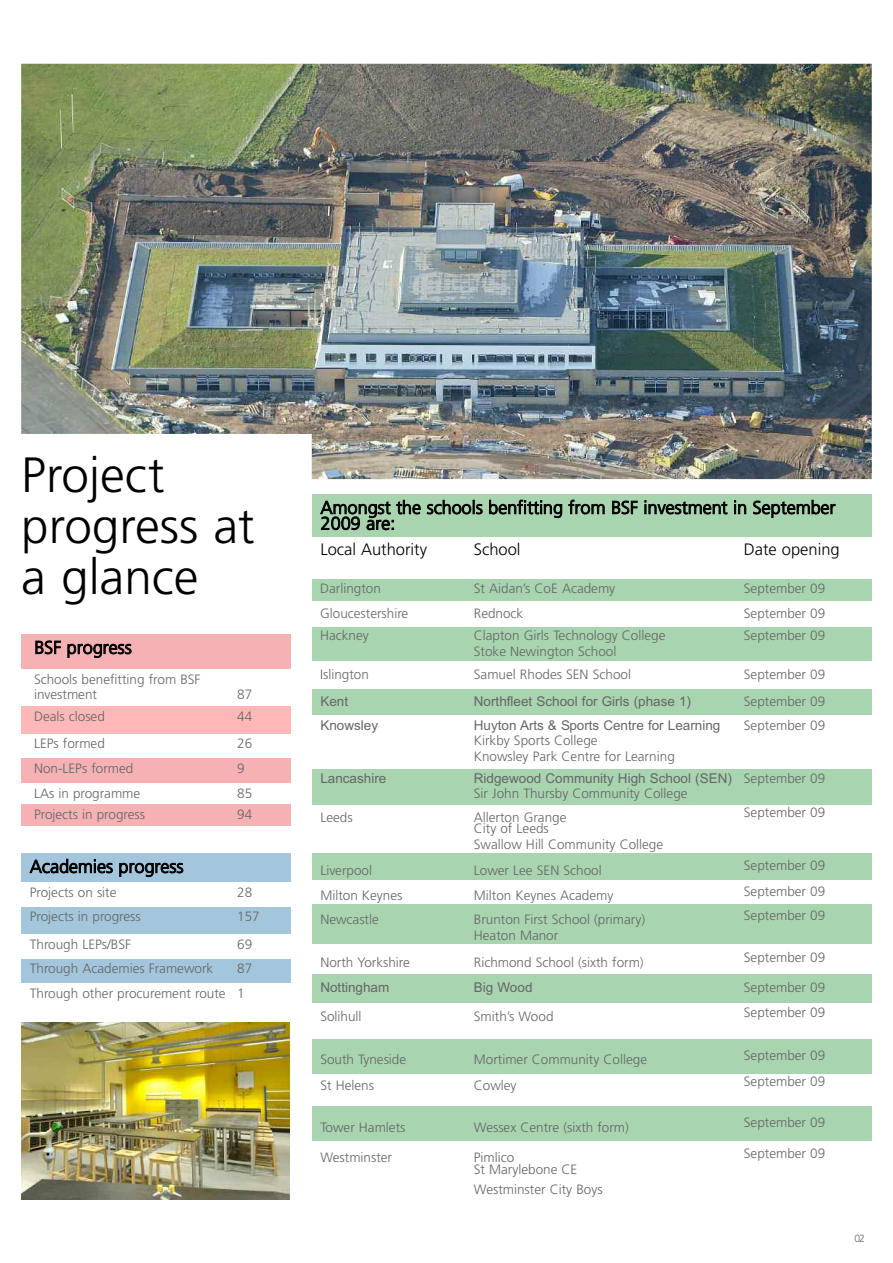
<style>
.page{position:relative;width:893px;height:1263px;background:#fff}
.page>*{position:absolute;margin:0;border:0;box-sizing:border-box;transform-origin:0 0}
.t1{font:300 49.5px/51px "Frutiger LT Com";color:#000}
.t2{font:300 18px/15.8px "Frutiger LT Com";color:#000}
.t3{font:300 16.5px "Frutiger LT Com";color:#000}
.t4{font:300 13.5px/15.8px "Frutiger LT Com";color:#666}
.t5{font:13.5px "Arial";color:#666}
.t6{font:300 10.5px "Frutiger LT Com";color:#666}
.s1{font-family:"Frutiger LT Com";font-weight:300}
</style>
<div class="page">
<img style="left:21px;top:64px;width:851px;height:415px">
<div style="left:21px;top:853px;width:270px;height:29px;background:#a3c6dc"></div>
<div style="left:21px;top:907px;width:270px;height:27px;background:#a3c6dc"></div>
<div style="left:21px;top:959px;width:270px;height:24px;background:#a3c6dc"></div>
<div style="left:21px;top:634px;width:270px;height:35px;background:#f5b1b3"></div>
<div style="left:21px;top:706px;width:270px;height:28px;background:#ffb7b7"></div>
<div style="left:21px;top:758px;width:270px;height:25px;background:#f5b1b3"></div>
<div style="left:21px;top:804px;width:270px;height:22px;background:#f5b1b3"></div>
<div style="left:312px;top:494px;width:560px;height:43px;background:#a8d4b0"></div>
<div style="left:312px;top:579px;width:560px;height:22px;background:#a8d4b0"></div>
<div style="left:312px;top:627px;width:560px;height:34px;background:#a8d4b0"></div>
<div style="left:312px;top:689px;width:560px;height:26px;background:#a8d4b0"></div>
<div style="left:312px;top:769px;width:560px;height:36px;background:#a8d4b0"></div>
<div style="left:312px;top:853px;width:560px;height:27px;background:#a8d4b0"></div>
<div style="left:312px;top:904px;width:560px;height:40px;background:#a8d4b0"></div>
<img style="left:21px;top:1022px;width:268px;height:177px">
<div style="left:312px;top:974px;width:560px;height:30px;background:#a8d4b0"></div>
<div style="left:312px;top:1039px;width:560px;height:35px;background:#a8d4b0"></div>
<div style="left:312px;top:1107px;width:560px;height:34px;background:#a8d4b0"></div>
<h1 class="t1" style="left:21px;top:450px;width:235px">Project progress at a glance</h1>
<h2 class="t2" style="left:34px;top:640px;width:99px">BSF progress</h2>
<p class="t4" style="left:34px;top:671px;width:168px">Schools benefitting from BSF investment</p>
<p class="t4" style="left:237px;top:687px;width:17px">87</p>
<p class="t4" style="left:34px;top:709px;width:72px">Deals closed</p>
<p class="t4" style="left:237px;top:709px;width:17px">44</p>
<p class="t4" style="left:34px;top:736px;width:72px">LEPs formed</p>
<p class="t4" style="left:237px;top:736px;width:17px">26</p>
<p class="t4" style="left:34px;top:760px;width:101px">Non-LEPs formed</p>
<p class="t4" style="left:237px;top:760px;width:9px">9</p>
<p class="t4" style="left:34px;top:785px;width:108px">LAs in programme</p>
<p class="t4" style="left:237px;top:785px;width:17px">85</p>
<p class="t4" style="left:34px;top:807px;width:113px">Projects in progress</p>
<p class="t4" style="left:237px;top:807px;width:17px">94</p>
<h2 class="t2" style="left:30px;top:859px;width:155px">Academies progress</h2>
<p class="t4" style="left:30px;top:884px;width:88px">Projects on site</p>
<p class="t4" style="left:237px;top:884px;width:17px">28</p>
<p class="t4" style="left:30px;top:909px;width:113px">Projects in progress</p>
<p class="t4" style="left:237px;top:909px;width:24px">157</p>
<p class="t4" style="left:30px;top:936px;width:103px">Through LEPs/BSF</p>
<p class="t4" style="left:237px;top:936px;width:17px">69</p>
<p class="t4" style="left:30px;top:961px;width:185px">Through Academies Framework</p>
<p class="t4" style="left:30px;top:956px;width:224px;line-height:24.6px;text-indent:207px">87<br>Through other procurement route 1</p>
<h2 class="t2" style="left:321px;top:500px;width:516px">Amongst the schools benfitting from BSF investment in September<br>2009 are:</h2>
<p class="t3" style="left:320px;top:540px;width:108px">Local Authority</p>
<p class="t3" style="left:474px;top:540px;width:48px">School</p>
<p class="t3" style="left:744px;top:540px;width:97px">Date opening</p>
<p class="t4" style="left:320px;top:581px;width:62px">Darlington</p>
<p class="t4" style="left:474px;top:581px;width:143px">St Aidan’s CoE Academy</p>
<p class="t4" style="left:744px;top:581px;width:83px">September 09</p>
<p class="t4" style="left:320px;top:605px;width:90px">Gloucestershire</p>
<p class="t4" style="left:474px;top:605px;width:51px">Rednock</p>
<p class="t4" style="left:744px;top:605px;width:83px">September 09</p>
<p class="t4" style="left:320px;top:627px;width:50px">Hackney</p>
<p class="t4" style="left:474px;top:627px;width:193px">Clapton Girls Technology College</p>
<p class="t4" style="left:744px;top:627px;width:83px">September 09</p>
<p class="t4" style="left:474px;top:643px;width:144px">Stoke Newington School</p>
<p class="t4" style="left:320px;top:666px;width:50px">Islington</p>
<p class="t4" style="left:474px;top:666px;width:159px">Samuel Rhodes SEN School</p>
<p class="t4" style="left:744px;top:666px;width:83px">September 09</p>
<p class="t5" style="left:320px;top:693px;width:29px">Kent</p>
<p class="t5" style="left:474px;top:693px;width:219px">Northfleet School for Girls (phase 1)</p>
<p class="t4" style="left:744px;top:693px;width:83px">September 09</p>
<p class="t5" style="left:320px;top:717px;width:59px">Knowsley</p>
<p class="t5" style="left:474px;top:717px;width:248px">Huyton Arts &amp; Sports Centre for Learning</p>
<p class="t4" style="left:744px;top:717px;width:83px">September 09</p>
<p class="t4" style="left:474px;top:733px;width:202px">Kirkby Sports College<br>Knowsley Park Centre for Learning</p>
<p class="t5" style="left:320px;top:770px;width:68px">Lancashire</p>
<p class="t5" style="left:474px;top:770px;width:353px">Ridgewood Community High School (SEN) <span class="s1">September 09</span></p>
<p class="t4" style="left:474px;top:786px;width:215px">Sir John Thursby Community College</p>
<p class="t4" style="left:320px;top:809px;width:34px">Leeds</p>
<p class="t4" style="left:474px;top:809px;width:94px">Allerton Grange</p>
<p class="t4" style="left:744px;top:805px;width:83px">September 09</p>
<p class="t4" style="left:474px;top:820px;width:191px">City of Leeds<br>Swallow Hill Community College</p>
<p class="t4" style="left:320px;top:862px;width:53px">Liverpool</p>
<p class="t4" style="left:474px;top:862px;width:129px">Lower Lee SEN School</p>
<p class="t4" style="left:744px;top:858px;width:83px">September 09</p>
<p class="t4" style="left:320px;top:888px;width:84px">Milton Keynes</p>
<p class="t4" style="left:474px;top:888px;width:141px">Milton Keynes Academy</p>
<p class="t4" style="left:744px;top:883px;width:83px">September 09</p>
<p class="t4" style="left:320px;top:912px;width:60px">Newcastle</p>
<p class="t4" style="left:474px;top:912px;width:173px">Brunton First School (primary)</p>
<p class="t4" style="left:744px;top:907px;width:83px">September 09</p>
<p class="t4" style="left:474px;top:928px;width:86px">Heaton Manor</p>
<p class="t4" style="left:320px;top:954px;width:91px">North Yorkshire</p>
<p class="t4" style="left:474px;top:954px;width:171px">Richmond School (sixth form)</p>
<p class="t4" style="left:744px;top:950px;width:83px">September 09</p>
<p class="t5" style="left:320px;top:980px;width:71px">Nottingham</p>
<p class="t5" style="left:474px;top:980px;width:60px">Big Wood</p>
<p class="t4" style="left:744px;top:980px;width:83px">September 09</p>
<p class="t4" style="left:320px;top:1009px;width:43px">Solihull</p>
<p class="t4" style="left:474px;top:1009px;width:81px">Smith’s Wood</p>
<p class="t4" style="left:744px;top:1004px;width:83px">September 09</p>
<p class="t4" style="left:320px;top:1052px;width:87px">South Tyneside</p>
<p class="t4" style="left:474px;top:1052px;width:175px">Mortimer Community College</p>
<p class="t4" style="left:744px;top:1047px;width:83px">September 09</p>
<p class="t4" style="left:320px;top:1078px;width:55px">St Helens</p>
<p class="t4" style="left:474px;top:1078px;width:44px">Cowley</p>
<p class="t4" style="left:744px;top:1073px;width:83px">September 09</p>
<p class="t4" style="left:320px;top:1119px;width:87px">Tower Hamlets</p>
<p class="t4" style="left:474px;top:1119px;width:157px">Wessex Centre (sixth form)</p>
<p class="t4" style="left:744px;top:1115px;width:83px">September 09</p>
<p class="t4" style="left:320px;top:1150px;width:73px">Westminster</p>
<p class="t4" style="left:474px;top:1150px;width:42px">Pimlico</p>
<p class="t4" style="left:744px;top:1145px;width:83px">September 09</p>
<p class="t4" style="left:474px;top:1159px;width:130px;line-height:20.2px">St Marylebone CE<br>Westminster City Boys</p>
<p class="t6" style="left:854px;top:1232px;width:12px">02</p>
</div>
